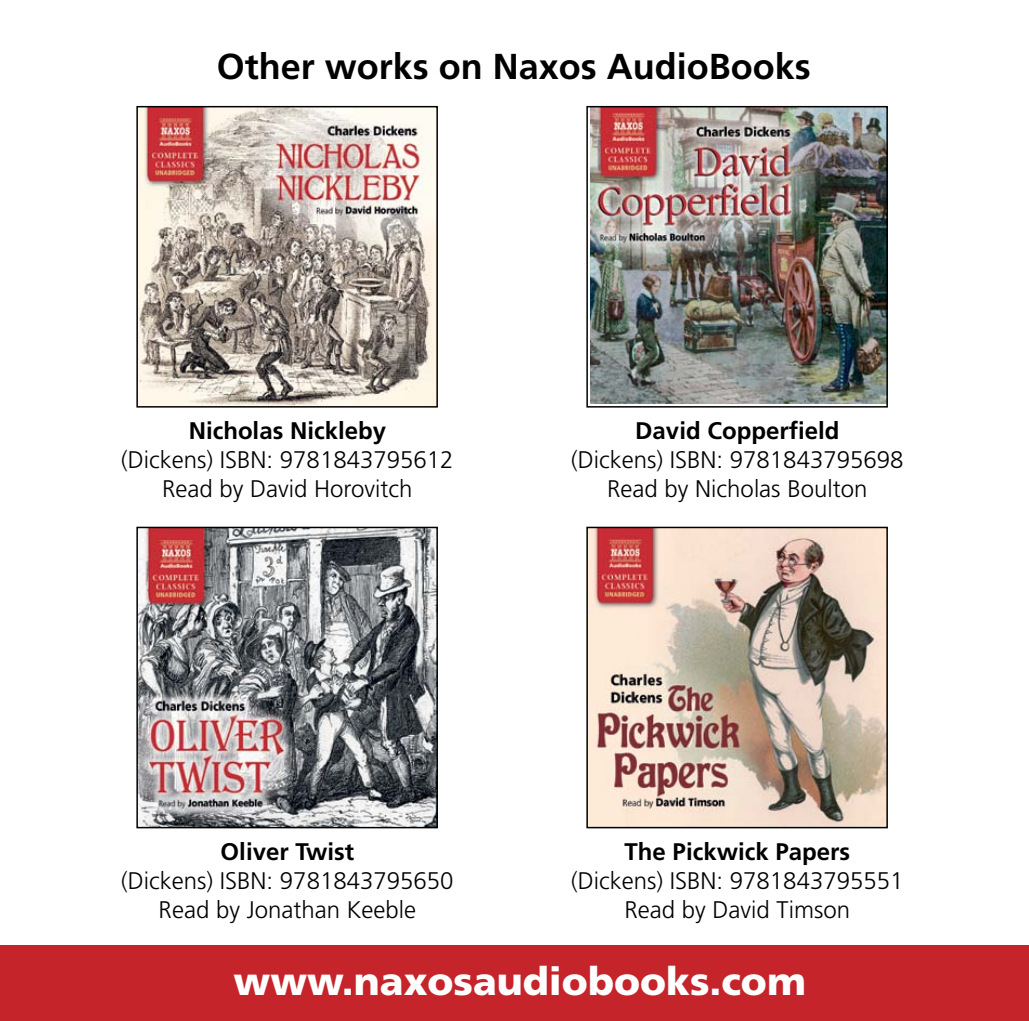
<style>
.page{position:relative;width:1029px;height:1021px;background:#fff}
.page>*{position:absolute;margin:0;border:0;box-sizing:border-box;transform-origin:0 0}
.t1{font:900 39px "Frutiger";color:#fff}
.t2{font:700 36px "Frutiger";color:#000}
.t3{font:300 24px/28.8px "Frutiger";color:#000;text-align:center}
.t4{font:700 24px "Frutiger";color:#000}
</style>
<div class="page">
<div style="left:0;top:945px;width:1029px;height:75px;background:#c6242b"></div>
<img style="left:139px;top:109px;width:296px;height:295px">
<div style="left:136px;top:106px;width:302px;height:301px;border:2px solid #000"></div>
<img style="left:590px;top:109px;width:295px;height:295px">
<div style="left:586px;top:106px;width:302px;height:301px;border:2px solid #000"></div>
<img style="left:139px;top:529px;width:296px;height:296px">
<div style="left:136px;top:526px;width:302px;height:302px;border:2px solid #000"></div>
<img style="left:589px;top:529px;width:296px;height:296px">
<div style="left:586px;top:526px;width:302px;height:302px;border:2px solid #000"></div>
<h2 class="t2" style="left:217px;top:45px;width:596px">Other works on Naxos AudioBooks</h2>
<p class="t4" style="left:189px;top:417px;width:199px">Nicholas Nickleby</p>
<p class="t3" style="left:121px;top:445px;width:334px">(Dickens) ISBN: 9781843795612<br>Read by David Horovitch</p>
<p class="t4" style="left:635px;top:417px;width:206px">David Copperfield</p>
<p class="t3" style="left:571px;top:445px;width:334px">(Dickens) ISBN: 9781843795698<br>Read by Nicholas Boulton</p>
<p class="t4" style="left:221px;top:837px;width:135px">Oliver Twist</p>
<p class="t3" style="left:121px;top:866px;width:334px">(Dickens) ISBN: 9781843795650<br>Read by Jonathan Keeble</p>
<p class="t4" style="left:625px;top:837px;width:227px">The Pickwick Papers</p>
<p class="t3" style="left:571px;top:866px;width:334px">(Dickens) ISBN: 9781843795551<br>Read by David Timson</p>
<h1 class="t1" style="left:234px;top:957px;width:574px">www.naxosaudiobooks.com</h1>
</div>
